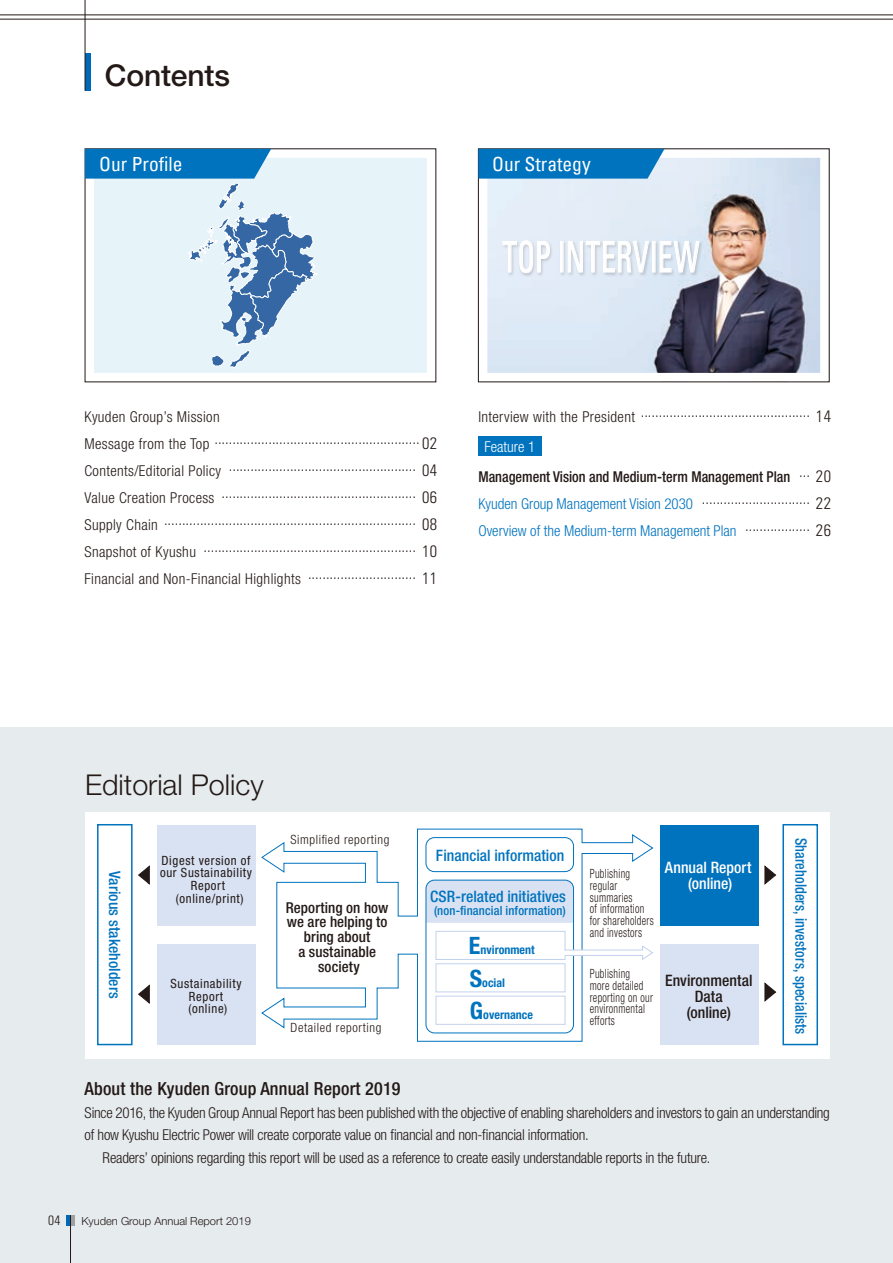
<style>
.page{position:relative;width:893px;height:1263px;background:#fff}
.page>*{position:absolute;margin:0;border:0;box-sizing:border-box;transform-origin:0 0}
.t1{font:condensed 42.75px "Univers";letter-spacing:.03em;color:#fff;scale:.67 1}
.t2{font:500 30px "Helvetica Neue LT Std";letter-spacing:-.005em;color:#231916}
.t3{font:300 28.65px "Helvetica Neue LT Std";color:#231916}
.t4{font:condensed 19.5px "Univers";color:#fff}
.t5{font:500 condensed 18px "Helvetica Neue LT Std";letter-spacing:.01em;color:#231916}
.t6{font:500 condensed 15.75px "Helvetica Neue LT Std";letter-spacing:.005em;color:#0073be}
.t7{font:500 condensed 15.75px "Helvetica Neue LT Std";letter-spacing:.005em;color:#0073be;scale:.9 1}
.t8{font:500 condensed 15.75px/15.8px "Helvetica Neue LT Std";letter-spacing:.005em;color:#231916;text-align:center}
.t9{font:500 condensed 15.75px/15.8px "Helvetica Neue LT Std";color:#fff;text-align:center}
.t10{font:300 condensed 15px/27px "Helvetica Neue LT Std";letter-spacing:-.01em;color:#231916;text-align:justify}
.t11{font:300 condensed 15px/22.5px "Helvetica Neue LT Std";letter-spacing:.025em;color:#231916}
.t12{font:300 condensed 15px/27px "Helvetica Neue LT Std";color:#0073be}
.t13{font:500 condensed 15px/30px "Helvetica Neue LT Std";color:#231916;scale:.95 1}
.t14{font:500 condensed 15px/14.9px "Helvetica Neue LT Std";color:#231916;text-align:center}
.t15{font:300 condensed 13.5px "Univers";color:#231916}
.t16{font:300 condensed 12.75px/11.6px "Helvetica Neue LT Std";letter-spacing:.03em;color:#231916;scale:.81 1}
.t17{font:condensed 12.75px/12.8px "Helvetica Neue LT Std";letter-spacing:.05em;color:#231916;text-align:center}
.t18{font:300 condensed 12.75px "Helvetica Neue LT Std";letter-spacing:.05em;color:#231916}
.t19{font:500 condensed 12.6px "Helvetica Neue LT Std";letter-spacing:.01em;color:#0073be}
.t20{font:700 condensed 12px "Helvetica Neue LT Std";color:#0073be}
.t21{font:300 11.1px "Helvetica Neue LT Std";color:#231916}
.s1{font-family:"Univers";font-size:16.5px}
.s2{font-family:"UD Shin Go Pro";font-weight:300;font-stretch:normal;font-size:22.5px;color:#0073be}
.s3{font-weight:300;color:#fff}
.s4{font-family:"Univers";font-weight:300;font-size:16.5px}
.s5{font-family:"Univers";font-size:16.5px;color:#231916}
.s6{font-size:24px}
</style>
<div class="page">
<div style="left:0;top:727px;width:893px;height:536px;background:#e6ebee"></div>
<div style="left:94px;top:158px;width:333px;height:215px;background:#e6f3f8"></div>
<svg style="left:487px;top:158px;width:334px;height:215px;background:#b5b9c6"></svg>
<svg style="left:478px;top:149px;width:186px;height:30px;background:#0c79c0"></svg>
<svg style="left:85px;top:149px;width:233px;height:220px;background:#b8d4e7"></svg>
<img style="left:499px;top:232px;width:207px;height:57px">
<svg style="left:502px;top:240px;width:48px;height:33px"></svg>
<div style="left:560px;top:241px;width:3px;height:31px;border:1px solid #fff"></div>
<svg style="left:568px;top:188px;width:81px;height:85px;background:#e0e9f2"></svg>
<div style="left:652px;top:241px;width:3px;height:31px;border:1px solid #fff"></div>
<svg style="left:659px;top:240px;width:41px;height:33px"></svg>
<div style="left:85px;top:812px;width:745px;height:246px;background:#fff"></div>
<div style="left:157px;top:825px;width:99px;height:100px;background:#d8e2f3"></div>
<div style="left:660px;top:825px;width:98px;height:100px;background:#0073be"></div>
<div style="left:660px;top:944px;width:98px;height:100px;background:#d8e2f3"></div>
<div style="left:157px;top:944px;width:99px;height:100px;background:#d8e2f3"></div>
<svg style="left:261px;top:828px;width:393px;height:214px"></svg>
<div style="left:97px;top:824px;width:36px;height:221px;border:2px solid #0073be"></div>
<div style="left:782px;top:824px;width:36px;height:221px;border:2px solid #0073be"></div>
<svg style="left:764px;top:866px;width:12px;height:19px"></svg>
<svg style="left:764px;top:983px;width:12px;height:19px"></svg>
<svg style="left:138px;top:984px;width:12px;height:19px"></svg>
<svg style="left:138px;top:865px;width:12px;height:19px"></svg>
<div style="left:426px;top:837px;width:147px;height:35px;background:#fff;border-radius:9px"></div>
<div style="left:426px;top:837px;width:148px;height:35px;border:1px solid #0073be;border-radius:9px"></div>
<div style="left:426px;top:880px;width:147px;height:43px;background:#d8e2f3"></div>
<div style="left:426px;top:880px;width:148px;height:153px;border:1px solid #0073be;border-radius:9px"></div>
<div style="left:436px;top:963px;width:129px;height:29px;border:1px solid #c3d2ec"></div>
<div style="left:436px;top:996px;width:129px;height:29px;border:1px solid #c3d2ec"></div>
<svg style="left:435px;top:930px;width:219px;height:31px"></svg>
<div style="left:85px;top:53px;width:5px;height:38px;background:#0069b7"></div>
<hr style="left:85px;top:0;width:1px;height:91px;background:#231916">
<hr style="left:71px;top:1215px;width:4px;height:10px;background:#a0a0a1">
<div style="left:66px;top:1215px;width:5px;height:10px;background:#0069b7"></div>
<hr style="left:70px;top:1215px;width:1px;height:48px;background:#231916">
<hr style="left:0;top:14px;width:893px;height:1px;background:#231916">
<hr style="left:892px;top:0;width:1px;height:91px;background:#231916">
<hr style="left:0;top:19px;width:893px;height:1px;background:#231916">
<h2 class="t2" style="left:105px;top:57px;width:127px">Contents</h2>
<h3 class="t4" style="left:99px;top:151px;width:85px">Our Profile</h3>
<h3 class="t4" style="left:492px;top:151px;width:100px">Our Strategy</h3>
<h1 class="t1" style="left:503px;top:229px;width:295px">TOP INTERVIEW</h1>
<p class="t11" style="left:84px;top:405px;width:354px">Kyuden Group’s Mission<br>Message from the Top ......................................................... <span class="s1">02</span></p>
<p class="t10" style="left:84px;top:452px;width:354px">Contents/Editorial Policy .................................................... <span class="s1">04<br></span>Value Creation Process ...................................................... <span class="s1">06<br></span>Supply Chain ...................................................................... <span class="s1">08<br></span>Snapshot of Kyushu ........................................................... <span class="s1">10</span></p>
<p class="t11" style="left:84px;top:567px;width:354px">Financial and Non-Financial Highlights .............................. <span class="s1">11</span></p>
<p class="t11" style="left:478px;top:400px;width:354px">Interview with the President ............................................... <span class="s1">14</span></p>
<p class="t13" style="left:478px;top:431px;width:373px;text-indent:-5px"><span class="s2">■</span><span class="s3">Feature 1<br></span>Management Vision and Medium-term Management Plan <sup>...</sup> <span class="s4">20</span></p>
<p class="t12" style="left:478px;top:490px;width:354px">Kyuden Group Management Vision 2030 <sup>..............................</sup> <span class="s5">22<br></span>Overview of the Medium-term Management Plan <sup>..................</sup> <span class="s5">26</span></p>
<h3 class="t3" style="left:85px;top:767px;width:180px">Editorial Policy</h3>
<p class="t6" style="left:124px;top:871px;width:129px;rotate:90deg">Various stakeholders</p>
<p class="t17" style="left:160px;top:853px;width:94px">Digest version of our Sustainability<br>Report (online/print)</p>
<p class="t17" style="left:170px;top:977px;width:73px">Sustainability<br>Report (online)</p>
<p class="t18" style="left:290px;top:832px;width:101px">Simplified reporting</p>
<p class="t14" style="left:286px;top:899px;width:104px">Reporting on how we are helping to bring about<br>a sustainable society</p>
<p class="t18" style="left:290px;top:1020px;width:92px">Detailed reporting</p>
<p class="t6" style="left:436px;top:846px;width:130px">Financial information</p>
<p class="t6" style="left:430px;top:887px;width:137px">CSR-related initiatives</p>
<p class="t19" style="left:434px;top:903px;width:133px">(non-financial information)</p>
<p class="t20" style="left:469px;top:942px;width:67px"><span class="s6">E</span>nvironment</p>
<p class="t20" style="left:470px;top:975px;width:37px"><span class="s6">S</span>ocial</p>
<p class="t20" style="left:470px;top:1007px;width:64px"><span class="s6">G</span>overnance</p>
<p class="t16" style="left:590px;top:868px;width:80px">Publishing regular summaries<br>of information for shareholders and investors</p>
<p class="t9" style="left:665px;top:859px;width:88px">Annual Report (online)</p>
<p class="t16" style="left:590px;top:968px;width:79px">Publishing more detailed reporting on our environmental efforts</p>
<p class="t8" style="left:665px;top:972px;width:89px">Environmental<br>Data<br>(online)</p>
<p class="t7" style="left:810px;top:838px;width:220px;rotate:90deg">Shareholders, investors, specialists</p>
<p class="t5" style="left:85px;top:1078px;width:317px">About the Kyuden Group Annual Report 2019</p>
<p class="t10" style="left:85px;top:1099px;width:747px">Since 2016, the Kyuden Group Annual Report has been published with the objective of enabling shareholders and investors to gain an understanding</p>
<p class="t10" style="left:85px;top:1121px;width:505px">of how Kyushu Electric Power will create corporate value on financial and non-financial information.</p>
<p class="t10" style="left:103px;top:1144px;width:609px">Readers’ opinions regarding this report will be used as a reference to create easily understandable reports in the future.</p>
<p class="t15" style="left:48px;top:1212px;width:14px">04</p>
<p class="t21" style="left:81px;top:1214px;width:171px">Kyuden Group Annual Report 2019</p>
</div>
